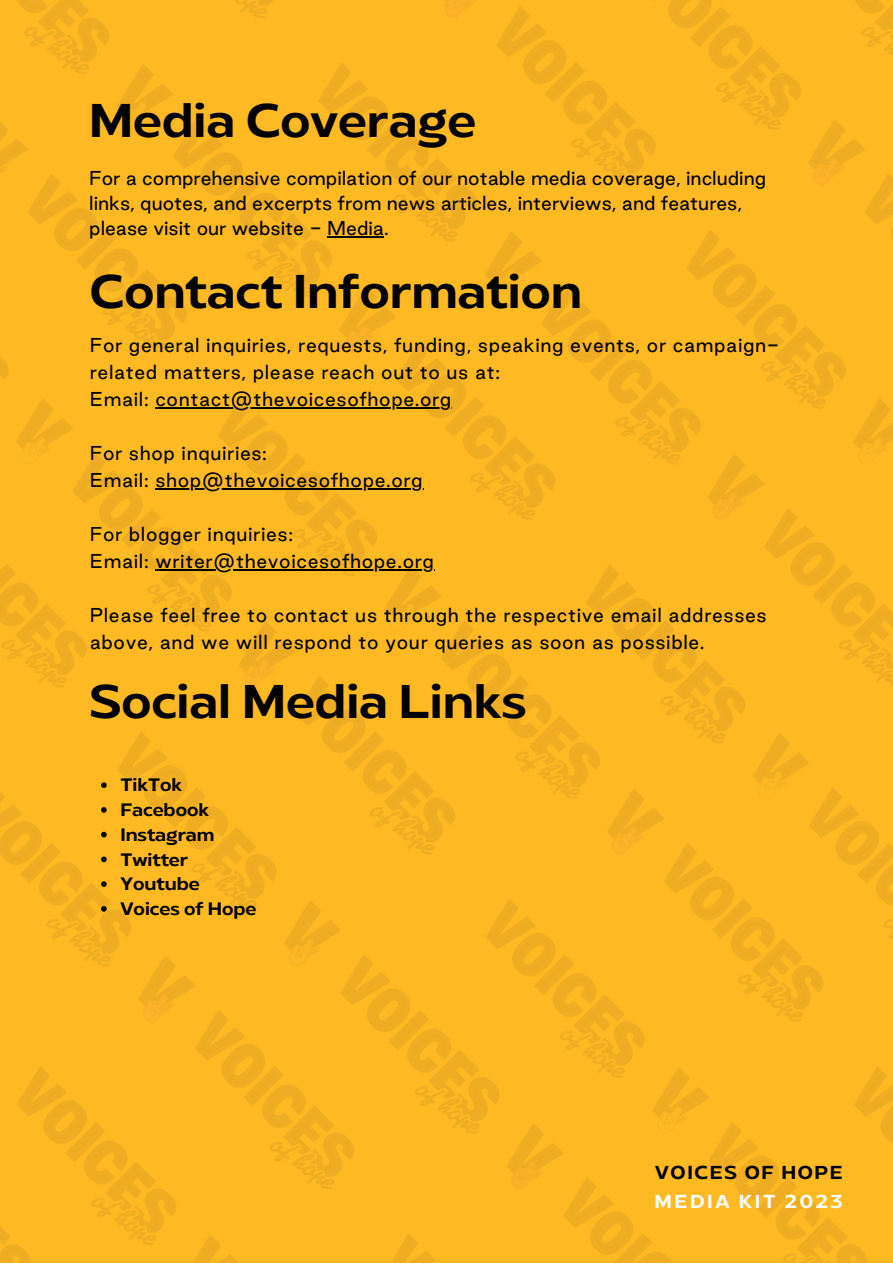
<style>
.page{position:relative;width:893px;height:1264px;background:#fff}
.page>*{position:absolute;margin:0;border:0;box-sizing:border-box;transform-origin:0 0}
.t1{font:600 47.25px "Radiate Sans";color:#000}
.t2{font:600 18.75px "Radiate Sans";letter-spacing:.135em;color:#fff}
.t3{font:600 18.75px "Radiate Sans";letter-spacing:.09em;color:#000}
.t4{font:18px/27px "Good Sans";letter-spacing:.035em;color:#000}
.t5{font:18px/24.8px "Good Sans";color:#000}
.t6{font:600 18px "Radiate Sans";color:#000}
</style>
<div class="page">
<img style="left:1px;top:0;width:891px;height:1261px">
<hr style="left:155px;top:407px;width:297px;height:1px;background:#000">
<hr style="left:155px;top:488px;width:268px;height:1px;background:#000">
<hr style="left:155px;top:569px;width:279px;height:1px;background:#000">
<hr style="left:327px;top:236px;width:57px;height:1px;background:#000">
<svg style="left:101px;top:782px;width:6px;height:6px"></svg>
<svg style="left:101px;top:807px;width:6px;height:5px"></svg>
<svg style="left:101px;top:831px;width:6px;height:6px"></svg>
<svg style="left:101px;top:856px;width:6px;height:6px"></svg>
<svg style="left:101px;top:881px;width:6px;height:6px"></svg>
<svg style="left:101px;top:906px;width:6px;height:5px"></svg>
<p class="t1" style="left:89px;top:92px;width:388px">Media Coverage</p>
<p class="t5" style="left:89px;top:166px;width:678px">For a comprehensive compilation of our notable media coverage, including links, quotes, and excerpts from news articles, interviews, and features, please visit our website - Media.</p>
<p class="t1" style="left:90px;top:263px;width:493px">Contact Information</p>
<p class="t4" style="left:90px;top:331px;width:691px">For general inquiries, requests, funding, speaking events, or campaign&shy;related matters, please reach out to us at:</p>
<p class="t4" style="left:90px;top:385px;width:363px">Email: contact@thevoicesofhope.org</p>
<p class="t4" style="left:90px;top:439px;width:179px">For shop inquiries:</p>
<p class="t4" style="left:90px;top:466px;width:334px">Email: shop@thevoicesofhope.org</p>
<p class="t4" style="left:90px;top:520px;width:205px">For blogger inquiries:</p>
<p class="t4" style="left:90px;top:547px;width:345px">Email: writer@thevoicesofhope.org</p>
<p class="t4" style="left:90px;top:601px;width:678px">Please feel free to contact us through the respective email addresses above, and we will respond to your queries as soon as possible.</p>
<p class="t1" style="left:90px;top:673px;width:438px">Social Media Links</p>
<p class="t6" style="left:120px;top:774px;width:63px">TikTok</p>
<p class="t6" style="left:120px;top:799px;width:90px">Facebook</p>
<p class="t6" style="left:120px;top:823px;width:95px">Instagram</p>
<p class="t6" style="left:120px;top:848px;width:69px">Twitter</p>
<p class="t6" style="left:120px;top:873px;width:81px">Youtube</p>
<p class="t6" style="left:120px;top:898px;width:137px">Voices of Hope</p>
<p class="t3" style="left:655px;top:1160px;width:189px">VOICES OF HOPE</p>
<p class="t2" style="left:654px;top:1189px;width:190px">MEDIA KIT 2023</p>
</div>
